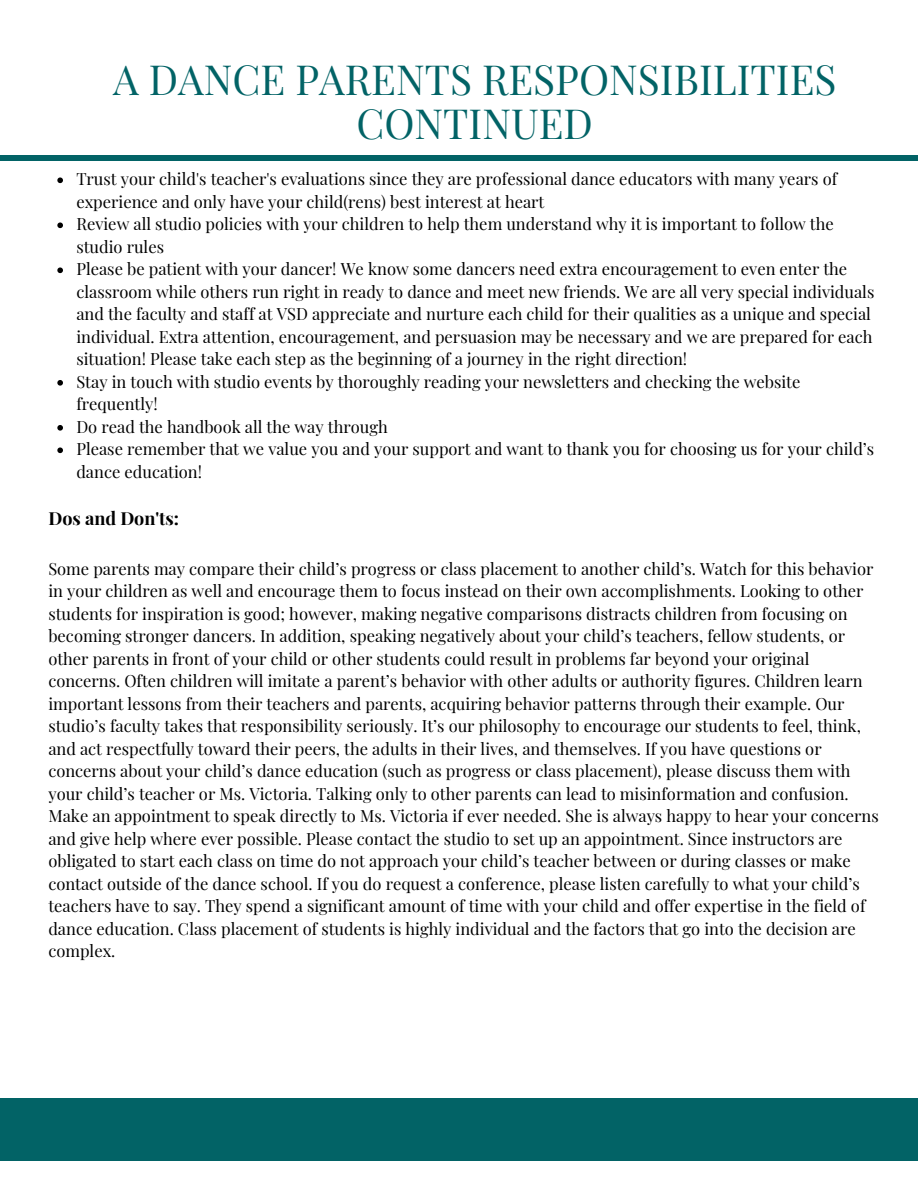
<style>
.page{position:relative;width:918px;height:1188px;background:#fff}
.page>*{position:absolute;margin:0;border:0;box-sizing:border-box;transform-origin:0 0}
.t1{font:40.65px/43.8px "Playfair Display";color:#026366;text-align:center}
.t2{font:700 18px "Playfair Display";color:#000}
.t3{font:16.5px/22.5px "Playfair Display";color:#000}
</style>
<div class="page">
<div style="left:0;top:1098px;width:918px;height:62px;background:#026366"></div>
<div style="left:0;top:156px;width:918px;height:5px;background:#026366"></div>
<svg style="left:57px;top:177px;width:6px;height:6px"></svg>
<svg style="left:57px;top:222px;width:6px;height:6px"></svg>
<svg style="left:57px;top:267px;width:6px;height:6px"></svg>
<svg style="left:57px;top:380px;width:6px;height:6px"></svg>
<svg style="left:57px;top:425px;width:6px;height:6px"></svg>
<svg style="left:57px;top:447px;width:6px;height:6px"></svg>
<h1 class="t1" style="left:113px;top:57px;width:725px">A DANCE PARENTS RESPONSIBILITIES<br>CONTINUED</h1>
<p class="t3" style="left:76px;top:167px;width:762px">Trust your child's teacher's evaluations since they are professional dance educators with many years of experience and only have your child(rens) best interest at heart</p>
<p class="t3" style="left:76px;top:212px;width:759px">Review all studio policies with your children to help them understand why it is important to follow the studio rules</p>
<p class="t3" style="left:76px;top:257px;width:799px">Please be patient with your dancer! We know some dancers need extra encouragement to even enter the classroom while others run right in ready to dance and meet new friends. We are all very special individuals and the faculty and staff at VSD appreciate and nurture each child for their qualities as a unique and special individual. Extra attention, encouragement, and persuasion may be necessary and we are prepared for each situation! Please take each step as the beginning of a journey in the right direction!</p>
<p class="t3" style="left:76px;top:370px;width:726px">Stay in touch with studio events by thoroughly reading your newsletters and checking the website frequently!</p>
<p class="t3" style="left:76px;top:415px;width:313px">Do read the handbook all the way through</p>
<p class="t3" style="left:76px;top:437px;width:799px">Please remember that we value you and your support and want to thank you for choosing us for your child’s dance education!</p>
<h2 class="t2" style="left:48px;top:506px;width:132px">Dos and Don'ts:</h2>
<p class="t3" style="left:48px;top:557px;width:832px">Some parents may compare their child’s progress or class placement to another child’s. Watch for this behavior in your children as well and encourage them to focus instead on their own accomplishments. Looking to other students for inspiration is good; however, making negative comparisons distracts children from focusing on becoming stronger dancers. In addition, speaking negatively about your child’s teachers, fellow students, or other parents in front of your child or other students could result in problems far beyond your original concerns. Often children will imitate a parent’s behavior with other adults or authority figures. Children learn important lessons from their teachers and parents, acquiring behavior patterns through their example. Our studio’s faculty takes that responsibility seriously. It’s our philosophy to encourage our students to feel, think, and act respectfully toward their peers, the adults in their lives, and themselves. If you have questions or concerns about your child’s dance education (such as progress or class placement), please discuss them with your child’s teacher or Ms. Victoria. Talking only to other parents can lead to misinformation and confusion.<br>Make an appointment to speak directly to Ms. Victoria if ever needed. She is always happy to hear your concerns and give help where ever possible. Please contact the studio to set up an appointment. Since instructors are obligated to start each class on time do not approach your child’s teacher between or during classes or make contact outside of the dance school. If you do request a conference, please listen carefully to what your child’s teachers have to say. They spend a significant amount of time with your child and offer expertise in the field of dance education. Class placement of students is highly individual and the factors that go into the decision are complex.</p>
</div>
